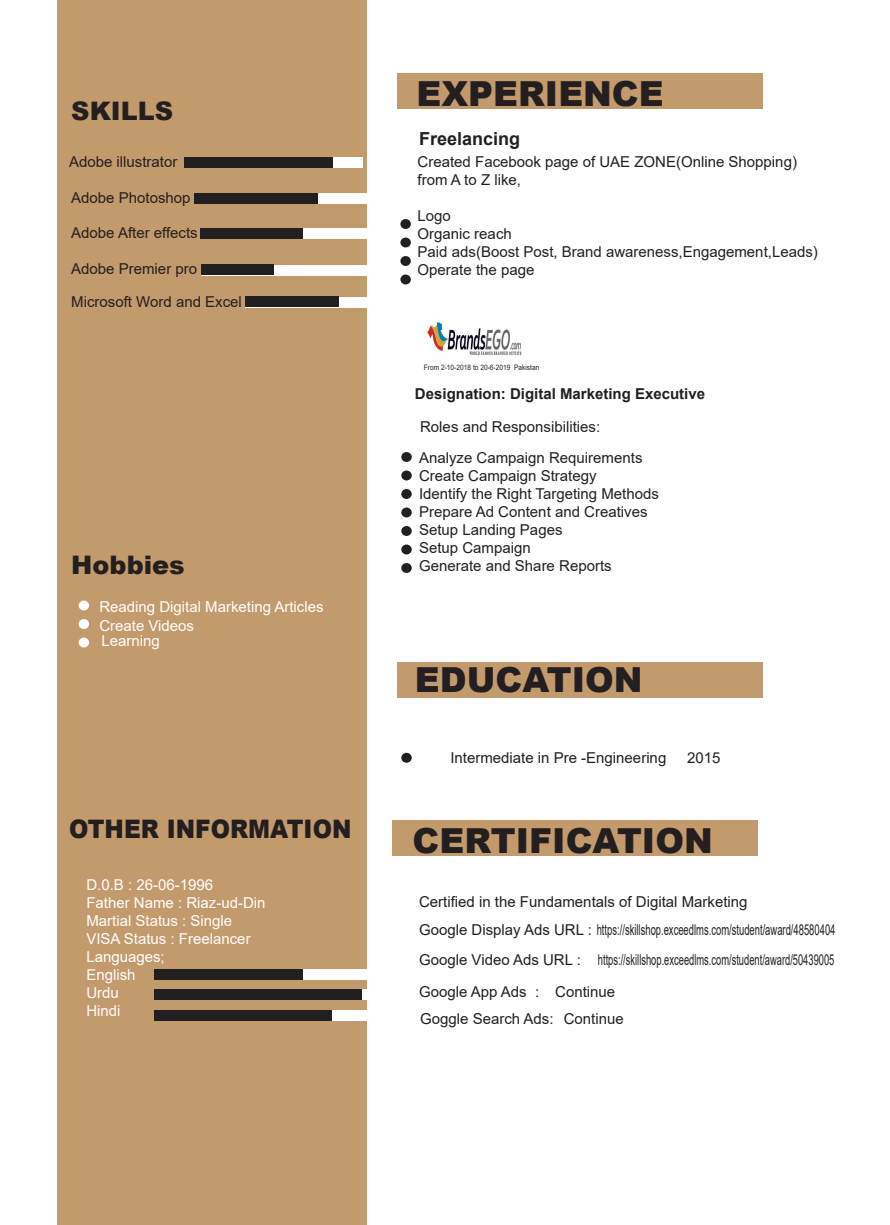
<style>
.page{position:relative;width:890px;height:1225px;background:#fff}
.page>*{position:absolute;margin:0;border:0;box-sizing:border-box;transform-origin:0 0}
.t1{font:900 34.5px "Arial";color:#231f20}
.t2{font:900 25.5px "Arial";color:#231f20;scale:.91 1}
.t3{font:900 25.5px "Arial";color:#231f20}
.t4{font:700 18px "Arial";color:#231f20}
.t5{font:15px/18px "Arial";color:#231f20}
.t6{font:15px/18px "Arial";color:#fff}
.t7{font:700 15px "Arial";color:#231f20}
.t8{font:7.5px "Arial";color:#231f20;scale:.88 1}
</style>
<div class="page">
<div style="left:397px;top:73px;width:365px;height:36px;background:#c39a6b"></div>
<div style="left:392px;top:820px;width:366px;height:36px;background:#c39a6b"></div>
<div style="left:397px;top:662px;width:366px;height:36px;background:#c39a6b"></div>
<div style="left:58px;top:0;width:309px;height:1225px;background:#c39a6b"></div>
<div style="left:400px;top:219px;width:11px;height:10px;background:#231f20;border-radius:50%"></div>
<div style="left:400px;top:237px;width:11px;height:10px;background:#231f20;border-radius:50%"></div>
<div style="left:400px;top:256px;width:11px;height:10px;background:#231f20;border-radius:50%"></div>
<div style="left:400px;top:274px;width:11px;height:10px;background:#231f20;border-radius:50%"></div>
<div style="left:401px;top:452px;width:11px;height:10px;background:#231f20;border-radius:50%"></div>
<div style="left:401px;top:470px;width:11px;height:10px;background:#231f20;border-radius:50%"></div>
<div style="left:401px;top:489px;width:11px;height:10px;background:#231f20;border-radius:50%"></div>
<div style="left:401px;top:507px;width:11px;height:10px;background:#231f20;border-radius:50%"></div>
<div style="left:401px;top:526px;width:11px;height:10px;background:#231f20;border-radius:50%"></div>
<div style="left:401px;top:544px;width:11px;height:10px;background:#231f20;border-radius:50%"></div>
<div style="left:401px;top:563px;width:11px;height:10px;background:#231f20;border-radius:50%"></div>
<div style="left:401px;top:753px;width:11px;height:10px;background:#231f20;border-radius:50%"></div>
<div style="left:79px;top:600px;width:10px;height:10px;background:#fff;border-radius:50%"></div>
<div style="left:79px;top:619px;width:10px;height:10px;background:#fff;border-radius:50%"></div>
<div style="left:79px;top:637px;width:10px;height:10px;background:#fff;border-radius:50%"></div>
<div style="left:184px;top:157px;width:178px;height:10px;background:#fff"></div>
<div style="left:195px;top:193px;width:178px;height:10px;background:#fff"></div>
<div style="left:201px;top:229px;width:166px;height:10px;background:#fff"></div>
<div style="left:184px;top:157px;width:148px;height:10px;background:#231f20"></div>
<div style="left:154px;top:969px;width:213px;height:10px;background:#fff"></div>
<div style="left:154px;top:969px;width:149px;height:10px;background:#231f20"></div>
<div style="left:154px;top:990px;width:213px;height:10px;background:#fff"></div>
<div style="left:154px;top:990px;width:208px;height:10px;background:#231f20"></div>
<div style="left:154px;top:1010px;width:213px;height:10px;background:#fff"></div>
<div style="left:154px;top:1010px;width:178px;height:10px;background:#231f20"></div>
<div style="left:195px;top:193px;width:123px;height:10px;background:#231f20"></div>
<div style="left:201px;top:229px;width:102px;height:10px;background:#231f20"></div>
<div style="left:201px;top:265px;width:166px;height:10px;background:#fff"></div>
<div style="left:201px;top:265px;width:72px;height:10px;background:#231f20"></div>
<div style="left:245px;top:297px;width:122px;height:10px;background:#fff"></div>
<div style="left:245px;top:297px;width:93px;height:10px;background:#231f20"></div>
<img style="left:427px;top:322px;width:95px;height:33px">
<h2 class="t3" style="left:71px;top:93px;width:104px">SKILLS</h2>
<p class="t5" style="left:69px;top:153px;width:110px">Adobe illustrator</p>
<p class="t5" style="left:71px;top:189px;width:121px">Adobe Photoshop</p>
<p class="t5" style="left:71px;top:224px;width:128px">Adobe After effects</p>
<p class="t5" style="left:71px;top:259px;width:127px">Adobe Premier pro</p>
<p class="t5" style="left:71px;top:293px;width:172px">Microsoft Word and Excel</p>
<h2 class="t3" style="left:71px;top:546px;width:115px">Hobbies</h2>
<p class="t6" style="left:99px;top:598px;width:226px">Reading Digital Marketing Articles<br>Create Videos</p>
<p class="t6" style="left:101px;top:631px;width:60px">Learning</p>
<h2 class="t2" style="left:69px;top:810px;width:312px">OTHER INFORMATION</h2>
<p class="t6" style="left:86px;top:875px;width:181px">D.0.B : 26-06-1996<br>Father Name : Riaz-ud-Din<br>Martial Status : Single<br>VISA Status : Freelancer<br>Languages;<br>English<br>Urdu<br>Hindi</p>
<h1 class="t1" style="left:416px;top:68px;width:249px">EXPERIENCE</h1>
<p class="t4" style="left:419px;top:126px;width:103px">Freelancing</p>
<p class="t5" style="left:418px;top:153px;width:381px">Created Facebook page of UAE ZONE(Online Shopping) from A to Z like,</p>
<p class="t5" style="left:418px;top:207px;width:402px">Logo<br>Organic reach<br>Paid ads(Boost Post, Brand awareness,Engagement,Leads)<br>Operate the page</p>
<p class="t8" style="left:424px;top:362px;width:133px">From 2-10-2018 to 20-6-2019 Pakistan</p>
<p class="t7" style="left:415px;top:383px;width:292px">Designation: Digital Marketing Executive</p>
<p class="t5" style="left:420px;top:418px;width:182px">Roles and Responsibilities:</p>
<p class="t5" style="left:419px;top:448px;width:241px">Analyze Campaign Requirements<br>Create Campaign Strategy<br>Identify the Right Targeting Methods<br>Prepare Ad Content and Creatives<br>Setup Landing Pages<br>Setup Campaign<br>Generate and Share Reports</p>
<h1 class="t1" style="left:415px;top:655px;width:229px">EDUCATION</h1>
<p class="t5" style="left:450px;top:748px;width:217px">Intermediate in Pre -Engineering</p>
<p class="t5" style="left:687px;top:748px;width:35px">2015</p>
<h1 class="t1" style="left:413px;top:815px;width:302px">CERTIFICATION</h1>
<p class="t5" style="left:419px;top:888px;width:418px;line-height:28.7px">Certified in the Fundamentals of Digital Marketing<br>Google Display Ads URL : https://skillshop.exceedlms.com/student/award/48580404<br>Google Video Ads URL : https://skillshop.exceedlms.com/student/award/50439005</p>
<p class="t5" style="left:419px;top:982px;width:122px">Google App Ads :</p>
<p class="t5" style="left:420px;top:978px;width:205px;line-height:27px;text-indent:135px">Continue<br>Goggle Search Ads: Continue</p>
</div>
